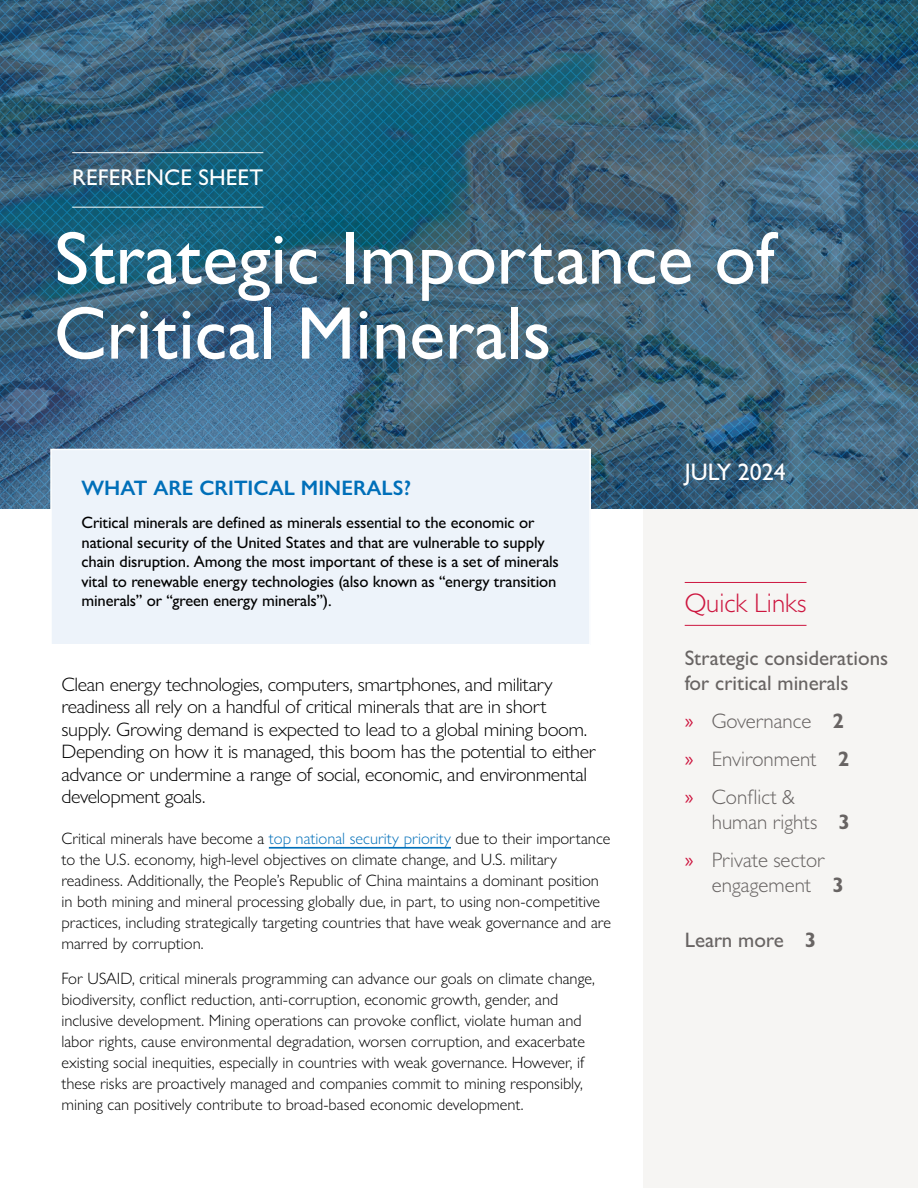
<style>
.page{position:relative;width:918px;height:1188px;background:#fff}
.page>*{position:absolute;margin:0;border:0;box-sizing:border-box;transform-origin:0 0}
.t1{font:500 75px/75px "Gill Sans Nova";color:#fff}
.TOC_title{font:300 27px "Gill Sans MT Pro";color:#cd163f}
.date{font:500 24px "Gill Sans MT Pro";color:#fff}
.Document_type{font:500 22.8px "Gill Sans MT Pro";color:#fff}
.t2{font:300 21px/25.2px "Gill Sans MT Pro";color:#686463}
.TOC_body_1{font:500 21px/25.2px "Gill Sans MT Pro";color:#686463}
.TB_head{font:600 21px "Gill Sans Nova";color:#006fb9}
.BT_large{font:300 19.5px/22.5px "Gill Sans Nova";letter-spacing:-.02em;color:#000;scale:1.05 1}
.BT{font:300 16.5px/21px "Gill Sans Nova";color:#000}
.TB_body{font:500 16.5px/19.5px "Gill Sans Nova";letter-spacing:-.01em;color:#000}
.s1{color:#006fb9}
.s2{font-family:"Myriad Pro";font-weight:400;color:#cd163f}
.s3{font-weight:700}
</style>
<div class="page">
<svg style="left:0;top:0;width:918px;height:509px;background:#37637d"></svg>
<div style="left:51px;top:449px;width:539px;height:196px;background:#edf3fa"></div>
<div style="left:50px;top:449px;width:541px;height:196px;border:2px solid #fff"></div>
<hr style="left:269px;top:847px;width:182px;height:2px;background:#006fb9">
<div style="left:644px;top:510px;width:274px;height:678px;background:#f6f5f3"></div>
<hr style="left:685px;top:582px;width:122px;height:1px;background:#cd163f">
<hr style="left:685px;top:625px;width:122px;height:1px;background:#cd163f">
<hr style="left:72px;top:152px;width:191px;height:1px;background:#fff">
<hr style="left:72px;top:207px;width:191px;height:1px;background:#fff">
<p class="Document_type" style="left:72px;top:164px;width:193px">REFERENCE SHEET</p>
<p class="t1" style="left:54px;top:220px;width:723px">Strategic Importance of<br>Critical Minerals</p>
<p class="TB_head" style="left:82px;top:475px;width:331px">WHAT ARE CRITICAL MINERALS?</p>
<p class="TB_body" style="left:82px;top:513px;width:479px">Critical minerals are defined as minerals essential to the economic or national security of the United States and that are vulnerable to supply chain disruption. Among the most important of these is a set of minerals vital to renewable energy technologies (also known as “energy transition minerals” or “green energy minerals”).</p>
<p class="BT_large" style="left:61px;top:673px;width:511px">Clean energy technologies, computers, smartphones, and military readiness all rely on a handful of critical minerals that are in short supply. Growing demand is expected to lead to a global mining boom.<br>Depending on how it is managed, this boom has the potential to either advance or undermine a range of social, economic, and environmental development goals.</p>
<p class="BT" style="left:61px;top:828px;width:551px">Critical minerals have become a <span class="s1">top national security priority</span> due to their importance to the U.S. economy, high-level objectives on climate change, and U.S. military readiness. Additionally, the People’s Republic of China maintains a dominant position in both mining and mineral processing globally due, in part, to using non-competitive practices, including strategically targeting countries that have weak governance and are marred by corruption.</p>
<p class="BT" style="left:61px;top:968px;width:535px">For USAID, critical minerals programming can advance our goals on climate change, biodiversity, conflict reduction, anti-corruption, economic growth, gender, and inclusive development. Mining operations can provoke conflict, violate human and labor rights, cause environmental degradation, worsen corruption, and exacerbate existing social inequities, especially in countries with weak governance. However, if these risks are proactively managed and companies commit to mining responsibly, mining can positively contribute to broad-based economic development.</p>
<p class="date" style="left:685px;top:458px;width:103px">JULY 2024</p>
<p class="TOC_title" style="left:685px;top:587px;width:123px">Quick Links</p>
<p class="TOC_body_1" style="left:685px;top:645px;width:205px">Strategic considerations for critical minerals</p>
<p class="t2" style="left:685px;top:708px;width:161px"><span class="s2">»</span> Governance <span class="s3">2</span></p>
<p class="t2" style="left:685px;top:746px;width:166px"><span class="s2">»</span> Environment <span class="s3">2</span></p>
<p class="t2" style="left:712px;top:784px;width:140px;text-indent:-27px"><span class="s2">»</span> Conflict &amp; human rights <span class="s3">3</span></p>
<p class="t2" style="left:712px;top:847px;width:134px;text-indent:-27px"><span class="s2">»</span> Private sector engagement <span class="s3">3</span></p>
<p class="TOC_body_1" style="left:685px;top:927px;width:133px">Learn more <span class="s3">3</span></p>
</div>
